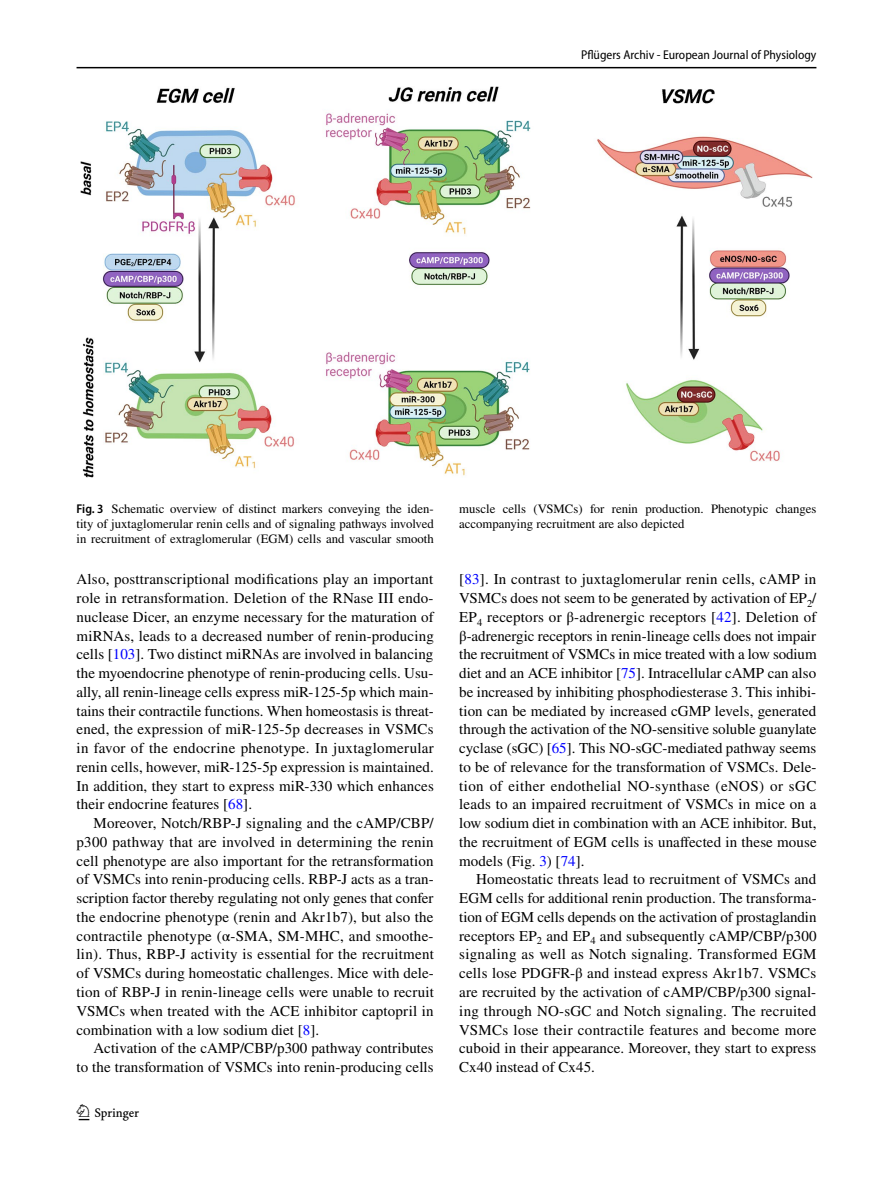
<style>
.page{position:relative;width:893px;height:1187px;background:#fff}
.page>*{position:absolute;margin:0;border:0;box-sizing:border-box;transform-origin:0 0}
.t1{font:22.5px "Springnew Regular 2";color:#000}
.t2{font:15px/18.8px "STIX";letter-spacing:.005em;color:#000;text-align:justify}
.t3{font:12.75px/15px "STIX";color:#000;text-align:justify}
.t4{font:semi-condensed 12.75px "Myriad Pro";color:#000}
.s1{font-family:"Myriad Pro";font-weight:600;font-stretch:semi-condensed}
.s2{color:#00f}
</style>
<div class="page">
<hr style="left:77px;top:67px;width:739px;height:1px;background:#000">
<img style="left:81px;top:87px;width:731px;height:390px">
<p class="t4" style="left:581px;top:48px;width:237px">Pflügers Archiv - European Journal of Physiology</p>
<p class="t3" style="left:77px;top:501px;width:359px"><span class="s1">Fig. 3</span> Schematic overview of distinct markers conveying the iden&shy;tity of juxtaglomerular renin cells and of signaling pathways involved in recruitment of extraglomerular (EGM) cells and vascular smooth</p>
<p class="t3" style="left:459px;top:501px;width:359px">muscle cells (VSMCs) for renin production. Phenotypic changes accompanying recruitment are also depicted</p>
<p class="t2" style="left:77px;top:571px;width:359px">Also, posttranscriptional modifications play an important role in retransformation. Deletion of the RNase III endo&shy;nuclease Dicer, an enzyme necessary for the maturation of miRNAs, leads to a decreased number of renin-producing cells [<span class="s2">103</span>]. Two distinct miRNAs are involved in balancing the myoendocrine phenotype of renin-producing cells. Usu&shy;ally, all renin-lineage cells express miR-125-5p which main&shy;tains their contractile functions. When homeostasis is threat&shy;ened, the expression of miR-125-5p decreases in VSMCs in favor of the endocrine phenotype. In juxtaglomerular renin cells, however, miR-125-5p expression is maintained.<br>In addition, they start to express miR-330 which enhances their endocrine features [<span class="s2">68</span>].</p>
<p class="t2" style="left:77px;top:814px;width:359px;text-indent:17px">Moreover, Notch/RBP-J signaling and the cAMP/CBP/ p300 pathway that are involved in determining the renin cell phenotype are also important for the retransformation of VSMCs into renin-producing cells. RBP-J acts as a tran&shy;scription factor thereby regulating not only genes that confer the endocrine phenotype (renin and Akr1b7), but also the contractile phenotype (α-SMA, SM-MHC, and smoothe&shy;lin). Thus, RBP-J activity is essential for the recruitment of VSMCs during homeostatic challenges. Mice with dele&shy;tion of RBP-J in renin-lineage cells were unable to recruit VSMCs when treated with the ACE inhibitor captopril in combination with a low sodium diet [<span class="s2">8</span>].</p>
<p class="t2" style="left:77px;top:1039px;width:359px;text-align:right">Activation of the cAMP/CBP/p300 pathway contributes<br>to the transformation of VSMCs into renin-producing cells</p>
<h1 class="t1" style="left:79px;top:1104px;width:62px">1 3</h1>
<p class="t2" style="left:459px;top:571px;width:359px">[<span class="s2">83</span>]. In contrast to juxtaglomerular renin cells, cAMP in VSMCs does not seem to be generated by activation of EP<sub>2</sub>/ EP<sub>4</sub> receptors or β-adrenergic receptors [<span class="s2">42</span>]. Deletion of β-adrenergic receptors in renin-lineage cells does not impair the recruitment of VSMCs in mice treated with a low sodium diet and an ACE inhibitor [<span class="s2">75</span>]. Intracellular cAMP can also be increased by inhibiting phosphodiesterase 3. This inhibi&shy;tion can be mediated by increased cGMP levels, generated through the activation of the NO-sensitive soluble guanylate cyclase (sGC) [<span class="s2">65</span>]. This NO-sGC-mediated pathway seems to be of relevance for the transformation of VSMCs. Dele&shy;tion of either endothelial NO-synthase (eNOS) or sGC leads to an impaired recruitment of VSMCs in mice on a low sodium diet in combination with an ACE inhibitor. But, the recruitment of EGM cells is unaffected in these mouse models (Fig. <span class="s2">3</span>) [<span class="s2">74</span>].</p>
<p class="t2" style="left:459px;top:871px;width:359px;text-indent:17px">Homeostatic threats lead to recruitment of VSMCs and EGM cells for additional renin production. The transforma&shy;tion of EGM cells depends on the activation of prostaglandin receptors EP<sub>2</sub> and EP<sub>4</sub> and subsequently cAMP/CBP/p300 signaling as well as Notch signaling. Transformed EGM cells lose PDGFR-β and instead express Akr1b7. VSMCs are recruited by the activation of cAMP/CBP/p300 signal&shy;ing through NO-sGC and Notch signaling. The recruited VSMCs lose their contractile features and become more cuboid in their appearance. Moreover, they start to express Cx40 instead of Cx45.</p>
</div>
